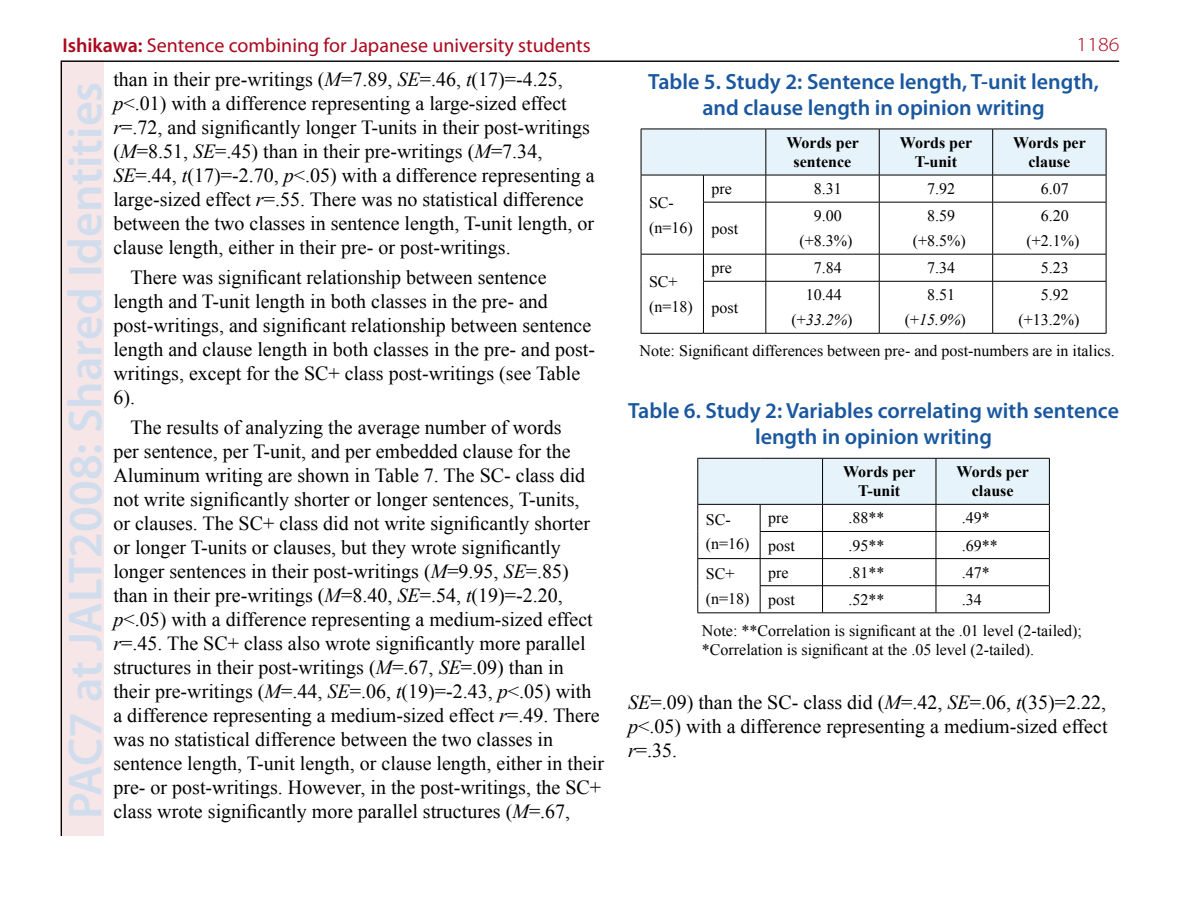
<style>
.page{position:relative;width:1191px;height:908px;background:#fff}
.page>*{position:absolute;margin:0;border:0;box-sizing:border-box;transform-origin:0 0}
.t1{font:600 48px "Myriad Pro";color:#d1ddec}
.t2{font:600 22px/26.4px "Myriad Pro";color:#19579f;text-align:center}
.t3{font:20px/24px "Times New Roman";color:#000}
.t4{font:20px "Myriad Pro";color:#ab081d}
.t5{font:300 20px "Myriad Pro";color:#ab081d;scale:1.1 1}
.t6{font:16px/24.8px "Times New Roman";color:#000}
.t7{font:700 16px/19.2px "Times New Roman";color:#000;text-align:center}
.s1{font-weight:600}
.s2{font-style:italic}
</style>
<div class="page">
<div style="left:60px;top:61px;width:44px;height:774px;background:#f6e6e8"></div>
<hr style="left:61px;top:61px;width:1px;height:774px;background:#000">
<hr style="left:61px;top:61px;width:1058px;height:1px;background:#000">
<hr style="left:641px;top:128px;width:62px;height:1px;background:#000">
<hr style="left:703px;top:128px;width:63px;height:1px;background:#000">
<hr style="left:766px;top:128px;width:113px;height:1px;background:#000">
<hr style="left:879px;top:128px;width:113px;height:1px;background:#000">
<hr style="left:992px;top:128px;width:114px;height:1px;background:#000">
<hr style="left:640px;top:202px;width:1px;height:52px;background:#000">
<svg style="left:640px;top:129px;width:466px;height:73px"></svg>
<hr style="left:992px;top:175px;width:114px;height:1px;background:#000">
<hr style="left:703px;top:202px;width:1px;height:52px;background:#000">
<hr style="left:703px;top:202px;width:63px;height:1px;background:#000">
<hr style="left:765px;top:202px;width:1px;height:52px;background:#000">
<hr style="left:766px;top:202px;width:113px;height:1px;background:#000">
<hr style="left:879px;top:202px;width:1px;height:52px;background:#000">
<hr style="left:879px;top:202px;width:113px;height:1px;background:#000">
<hr style="left:992px;top:202px;width:1px;height:52px;background:#000">
<hr style="left:1105px;top:202px;width:1px;height:52px;background:#000">
<hr style="left:992px;top:202px;width:114px;height:1px;background:#000">
<svg style="left:640px;top:254px;width:1px;height:27px"></svg>
<hr style="left:640px;top:281px;width:1px;height:52px;background:#000">
<hr style="left:641px;top:254px;width:62px;height:1px;background:#000">
<hr style="left:641px;top:333px;width:62px;height:1px;background:#000">
<svg style="left:703px;top:255px;width:1px;height:26px"></svg>
<hr style="left:703px;top:254px;width:63px;height:1px;background:#000">
<svg style="left:765px;top:254px;width:1px;height:27px"></svg>
<hr style="left:766px;top:254px;width:113px;height:1px;background:#000">
<svg style="left:879px;top:255px;width:1px;height:26px"></svg>
<hr style="left:879px;top:254px;width:113px;height:1px;background:#000">
<svg style="left:992px;top:255px;width:1px;height:26px"></svg>
<svg style="left:1105px;top:255px;width:1px;height:26px"></svg>
<hr style="left:992px;top:254px;width:114px;height:1px;background:#000">
<hr style="left:703px;top:281px;width:1px;height:52px;background:#000">
<hr style="left:703px;top:281px;width:63px;height:1px;background:#000">
<hr style="left:703px;top:333px;width:63px;height:1px;background:#000">
<hr style="left:765px;top:281px;width:1px;height:52px;background:#000">
<hr style="left:766px;top:281px;width:113px;height:1px;background:#000">
<hr style="left:766px;top:333px;width:113px;height:1px;background:#000">
<hr style="left:879px;top:281px;width:1px;height:52px;background:#000">
<hr style="left:879px;top:281px;width:113px;height:1px;background:#000">
<hr style="left:879px;top:333px;width:113px;height:1px;background:#000">
<hr style="left:992px;top:281px;width:1px;height:52px;background:#000">
<hr style="left:1105px;top:281px;width:1px;height:52px;background:#000">
<hr style="left:992px;top:281px;width:114px;height:1px;background:#000">
<hr style="left:992px;top:333px;width:114px;height:1px;background:#000">
<hr style="left:697px;top:457px;width:63px;height:1px;background:#000">
<hr style="left:760px;top:457px;width:62px;height:1px;background:#000">
<hr style="left:822px;top:457px;width:114px;height:1px;background:#000">
<hr style="left:936px;top:457px;width:113px;height:1px;background:#000">
<hr style="left:697px;top:612px;width:63px;height:1px;background:#000">
<hr style="left:760px;top:612px;width:62px;height:1px;background:#000">
<hr style="left:822px;top:612px;width:114px;height:1px;background:#000">
<svg style="left:697px;top:458px;width:353px;height:154px"></svg>
<hr style="left:936px;top:585px;width:113px;height:1px;background:#000">
<hr style="left:936px;top:612px;width:113px;height:1px;background:#000">
<p class="t4" style="left:62px;top:33px;width:530px"><span class="s1">Ishikawa:</span> Sentence combining for Japanese university students</p>
<p class="t5" style="left:1076px;top:32px;width:41px">1186</p>
<h1 class="t1" style="left:55px;top:818px;width:738px;rotate:-90deg">PAC7 at JALT2008: Shared Identities</h1>
<p class="t3" style="left:113px;top:67px;width:483px">than in their pre-writings (<span class="s2">M</span>=7.89, <span class="s2">SE</span>=.46, <span class="s2">t</span>(17)=-4.25, <span class="s2">p</span>&lt;.01) with a difference representing a large-sized effect <span class="s2">r</span>=.72, and significantly longer T-units in their post-writings (<span class="s2">M</span>=8.51, <span class="s2">SE</span>=.45) than in their pre-writings (<span class="s2">M</span>=7.34, <span class="s2">SE</span>=.44, <span class="s2">t</span>(17)=-2.70, <span class="s2">p</span>&lt;.05) with a difference representing a large-sized effect <span class="s2">r</span>=.55. There was no statistical difference between the two classes in sentence length, T-unit length, or clause length, either in their pre- or post-writings.</p>
<p class="t2" style="left:648px;top:67px;width:452px">Table 5. Study 2: Sentence length, T-unit length, and clause length in opinion writing</p>
<p class="t7" style="left:786px;top:133px;width:74px">Words per sentence</p>
<p class="t7" style="left:900px;top:133px;width:74px">Words per<br>T-unit</p>
<p class="t7" style="left:1013px;top:133px;width:74px">Words per clause</p>
<p class="t6" style="left:649px;top:190px;width:45px">SC-(n=16)</p>
<p class="t6" style="left:711px;top:176px;width:22px">pre</p>
<p class="t6" style="left:814px;top:176px;width:29px">8.31</p>
<p class="t6" style="left:927px;top:176px;width:29px">7.92</p>
<p class="t6" style="left:1040px;top:176px;width:29px">6.07</p>
<p class="t6" style="left:711px;top:216px;width:28px">post</p>
<p class="t6" style="left:799px;top:203px;width:55px;text-align:center">9.00 (+8.3%)</p>
<p class="t6" style="left:913px;top:203px;width:55px;text-align:center">8.59 (+8.5%)</p>
<p class="t6" style="left:1026px;top:203px;width:55px;text-align:center">6.20 (+2.1%)</p>
<p class="t6" style="left:711px;top:255px;width:22px">pre</p>
<p class="t6" style="left:814px;top:255px;width:29px">7.84</p>
<p class="t6" style="left:927px;top:255px;width:29px">7.34</p>
<p class="t6" style="left:1040px;top:255px;width:29px">5.23</p>
<p class="t6" style="left:711px;top:295px;width:28px">post</p>
<p class="t3" style="left:113px;top:265px;width:483px;text-indent:17px">There was significant relationship between sentence length and T-unit length in both classes in the pre- and post-writings, and significant relationship between sentence length and clause length in both classes in the pre- and post&shy;writings, except for the SC+ class post-writings (see Table 6).</p>
<p class="t3" style="left:113px;top:414px;width:492px;text-indent:17px">The results of analyzing the average number of words<br>per sentence, per T-unit, and per embedded clause for the Aluminum writing are shown in Table 7. The SC- class did not write significantly shorter or longer sentences, T-units,<br>or clauses. The SC+ class did not write significantly shorter or longer T-units or clauses, but they wrote significantly longer sentences in their post-writings (<span class="s2">M</span>=9.95, <span class="s2">SE</span>=.85) than in their pre-writings (<span class="s2">M</span>=8.40, <span class="s2">SE</span>=.54, <span class="s2">t</span>(19)=-2.20, <span class="s2">p</span>&lt;.05) with a difference representing a medium-sized effect <span class="s2">r</span>=.45. The SC+ class also wrote significantly more parallel structures in their post-writings (<span class="s2">M</span>=.67, <span class="s2">SE</span>=.09) than in their pre-writings (<span class="s2">M</span>=.44, <span class="s2">SE</span>=.06, <span class="s2">t</span>(19)=-2.43, <span class="s2">p</span>&lt;.05) with a difference representing a medium-sized effect <span class="s2">r</span>=.49. There was no statistical difference between the two classes in sentence length, T-unit length, or clause length, either in their pre- or post-writings. However, in the post-writings, the SC+ class wrote significantly more parallel structures (<span class="s2">M</span>=.67,</p>
<p class="t6" style="left:649px;top:269px;width:45px">SC+ (n=18)</p>
<p class="t6" style="left:791px;top:282px;width:63px;text-align:center">10.44 (+<span class="s2">33.2%</span>)</p>
<p class="t6" style="left:905px;top:282px;width:63px;text-indent:22px">8.51 (+<span class="s2">15.9%</span>)</p>
<p class="t6" style="left:1018px;top:282px;width:63px;text-indent:22px">5.92 (+13.2%)</p>
<p class="t6" style="left:639px;top:338px;width:477px">Note: Significant differences between pre- and post-numbers are in italics.</p>
<p class="t2" style="left:628px;top:396px;width:492px">Table 6. Study 2: Variables correlating with sentence length in opinion writing</p>
<p class="t7" style="left:843px;top:462px;width:74px">Words per<br>T-unit</p>
<p class="t7" style="left:956px;top:462px;width:74px">Words per clause</p>
<p class="t6" style="left:706px;top:506px;width:45px">SC-(n=16)</p>
<p class="t6" style="left:768px;top:505px;width:22px">pre</p>
<p class="t6" style="left:848px;top:505px;width:37px">.88**</p>
<p class="t6" style="left:962px;top:505px;width:29px">.49*</p>
<p class="t6" style="left:768px;top:532px;width:28px">post</p>
<p class="t6" style="left:848px;top:532px;width:37px">.95**</p>
<p class="t6" style="left:962px;top:532px;width:37px">.69**</p>
<p class="t6" style="left:706px;top:560px;width:45px">SC+ (n=18)</p>
<p class="t6" style="left:768px;top:559px;width:22px">pre</p>
<p class="t6" style="left:848px;top:559px;width:37px">.81**</p>
<p class="t6" style="left:962px;top:559px;width:29px">.47*</p>
<p class="t6" style="left:768px;top:586px;width:28px">post</p>
<p class="t6" style="left:848px;top:586px;width:37px">.52**</p>
<p class="t6" style="left:702px;top:583px;width:381px;line-height:30.8px;text-indent:260px">.34<br>Note: **Correlation is significant at the .01 level (2-tailed);</p>
<p class="t6" style="left:702px;top:636px;width:333px">*Correlation is significant at the .05 level (2-tailed).</p>
<p class="t3" style="left:628px;top:689px;width:481px;text-align:justify"><span class="s2">SE</span>=.09) than the SC- class did (<span class="s2">M</span>=.42, <span class="s2">SE</span>=.06, <span class="s2">t</span>(35)=2.22, <span class="s2">p</span>&lt;.05) with a difference representing a medium-sized effect <span class="s2">r</span>=.35.</p>
</div>
